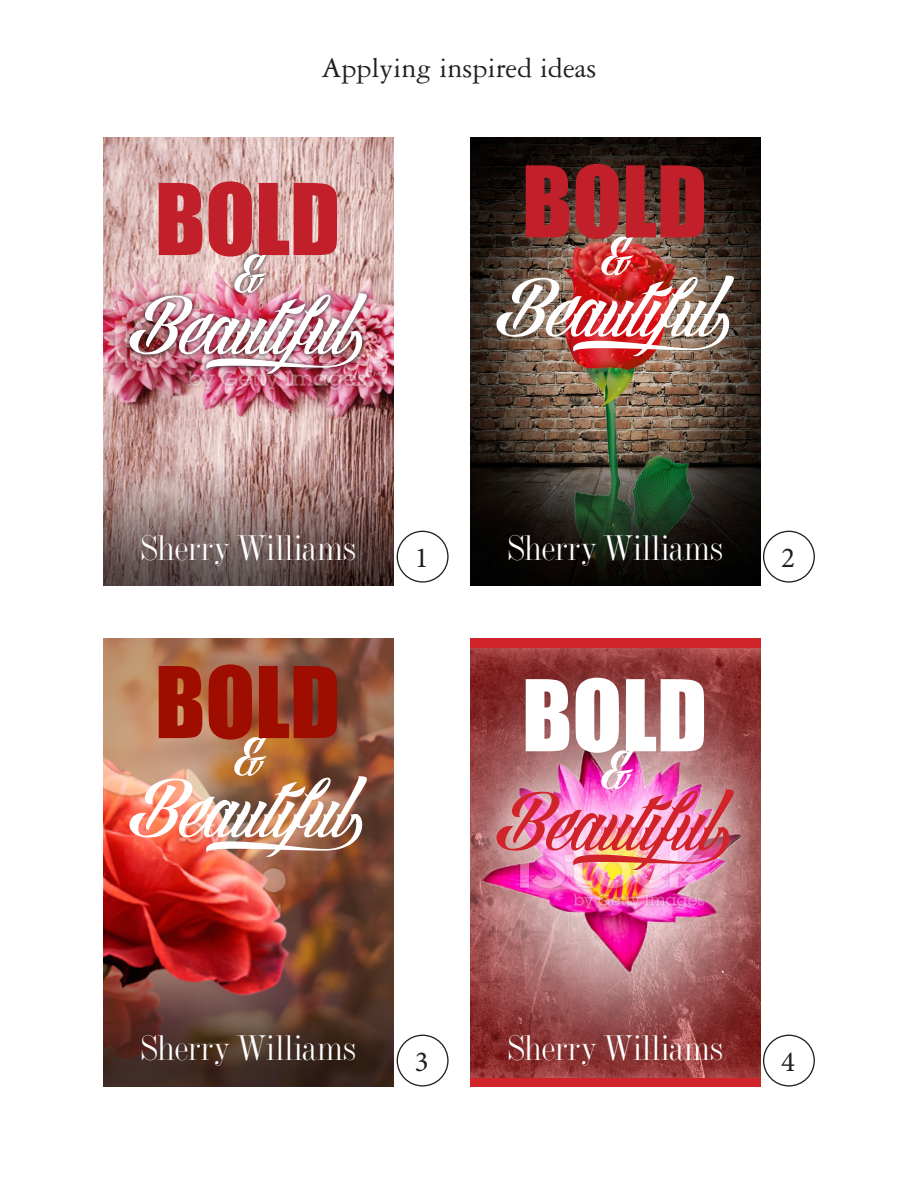
<style>
.page{position:relative;width:918px;height:1188px;background:#fff}
.page>*{position:absolute;margin:0;border:0;box-sizing:border-box;transform-origin:0 0}
.t1{font:37.05px "Torino";color:#fff}
.t2{font:30px "Garamond Three";color:#231f20}
.t3{font:28.95px "Minion Pro";color:#231f20}
</style>
<div class="page">
<img style="left:103px;top:137px;width:290px;height:449px">
<img style="left:125px;top:289px;width:246px;height:89px">
<img style="left:129px;top:181px;width:238px;height:193px">
<img style="left:103px;top:638px;width:290px;height:449px">
<img style="left:129px;top:664px;width:238px;height:193px">
<img style="left:470px;top:137px;width:290px;height:449px">
<img style="left:496px;top:164px;width:238px;height:193px">
<img style="left:470px;top:647px;width:290px;height:431px">
<img style="left:473px;top:767px;width:284px;height:125px">
<img style="left:496px;top:678px;width:238px;height:192px">
<div style="left:470px;top:638px;width:290px;height:9px;background:#d1232a"></div>
<div style="left:470px;top:1078px;width:290px;height:9px;background:#d1232a"></div>
<div style="left:397px;top:531px;width:52px;height:52px;border:1px solid #231f20;border-radius:50%"></div>
<div style="left:397px;top:1035px;width:52px;height:52px;border:1px solid #231f20;border-radius:50%"></div>
<div style="left:763px;top:531px;width:52px;height:52px;border:1px solid #231f20;border-radius:50%"></div>
<div style="left:763px;top:1035px;width:52px;height:52px;border:1px solid #231f20;border-radius:50%"></div>
<p class="t2" style="left:321px;top:51px;width:277px">Applying inspired ideas</p>
<p class="t1" style="left:142px;top:525px;width:216px">Sherry Williams</p>
<p class="t3" style="left:415px;top:539px;width:15px">1</p>
<p class="t1" style="left:509px;top:525px;width:216px">Sherry Williams</p>
<p class="t3" style="left:781px;top:539px;width:15px">2</p>
<p class="t1" style="left:142px;top:1026px;width:216px">Sherry Williams</p>
<p class="t3" style="left:415px;top:1042px;width:15px">3</p>
<p class="t1" style="left:509px;top:1026px;width:216px">Sherry Williams</p>
<p class="t3" style="left:781px;top:1042px;width:15px">4</p>
</div>
